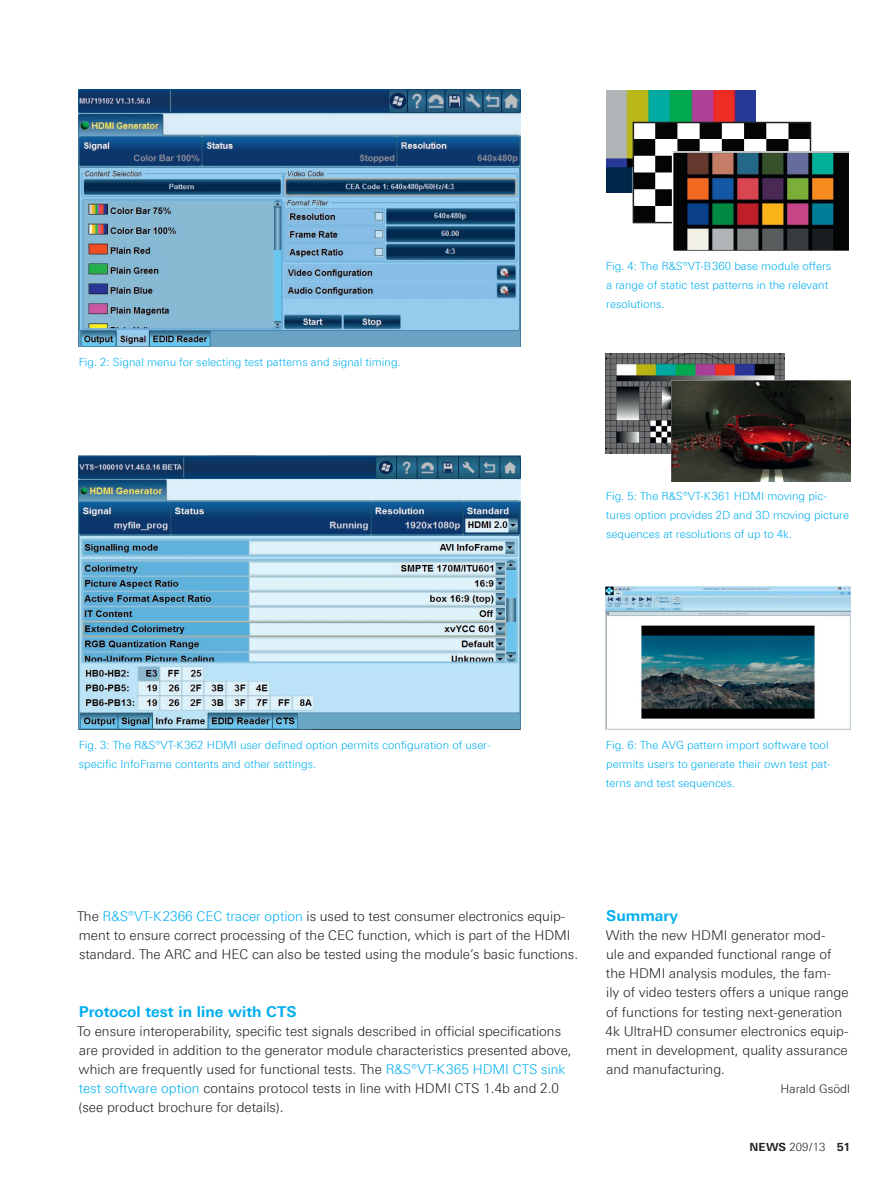
<style>
.page{position:relative;width:893px;height:1191px;background:#fff}
.page>*{position:absolute;margin:0;border:0;box-sizing:border-box;transform-origin:0 0}
._03_Überschrift_1{font:700 15px "Linotype Univers 630";color:#00aeef}
.Fließtext_oAo{font:300 13.5px/19.2px "Linotype Univers 330";color:#231f20}
.Fließtext{font:300 13.5px/19.2px "Linotype Univers 330";letter-spacing:-.005em;color:#231f20}
.Autor{font:300 12px "Linotype Univers 330";color:#231f20}
.Bildlegende{font:300 11.25px/19.2px "Linotype Univers 330";color:#00aeef}
.t1{font:700 11.25px "Linotype Univers 630";letter-spacing:.01em;color:#231f20}
.s1{color:#00aeef}
.s2{font-family:"Linotype Univers 330";font-weight:300}
</style>
<div class="page">
<img style="left:79px;top:89px;width:442px;height:257px">
<img style="left:79px;top:455px;width:442px;height:274px">
<img style="left:607px;top:90px;width:148px;height:103px">
<img style="left:635px;top:124px;width:174px;height:97px">
<div style="left:633px;top:122px;width:178px;height:101px;border:1px solid #231f20"></div>
<img style="left:674px;top:153px;width:174px;height:97px">
<div style="left:672px;top:151px;width:178px;height:101px;border:1px solid #fff"></div>
<img style="left:606px;top:353px;width:178px;height:100px">
<img style="left:672px;top:381px;width:178px;height:100px">
<img style="left:606px;top:587px;width:244px;height:142px">
<p class="Bildlegende" style="left:79px;top:352px;width:324px">Fig. 2: Signal menu for selecting test patterns and signal timing.</p>
<p class="Bildlegende" style="left:606px;top:256px;width:227px">Fig. 4: The R&amp;S®VT-B360 base module offers a range of static test patterns in the relevant resolutions.</p>
<p class="Bildlegende" style="left:606px;top:486px;width:245px">Fig. 5: The R&amp;S®VT-K361 HDMI moving pic&shy;tures option provides 2D and 3D moving picture sequences at resolutions of up to 4k.</p>
<p class="Bildlegende" style="left:79px;top:735px;width:413px">Fig. 3: The R&amp;S®VT-K362 HDMI user defined option permits configuration of user&shy;specific InfoFrame contents and other settings.</p>
<p class="Bildlegende" style="left:606px;top:735px;width:226px">Fig. 6: The AVG pattern import software tool permits users to generate their own test pat&shy;terns and test sequences.</p>
<p class="Fließtext" style="left:77px;top:906px;width:502px">The <span class="s1">R&amp;S®VT-K2366 CEC tracer option</span> is used to test consumer electronics equip&shy;ment to ensure correct processing of the CEC function, which is part of the HDMI standard. The ARC and HEC can also be tested using the module’s basic functions.</p>
<p class="_03_Überschrift_1" style="left:79px;top:1002px;width:219px">Protocol test in line with CTS</p>
<p class="Fließtext_oAo" style="left:77px;top:1021px;width:496px">To ensure interoperability, specific test signals described in official specifications are provided in addition to the generator module characteristics presented above, which are frequently used for functional tests. The <span class="s1">R&amp;S®VT-K365 HDMI CTS sink test software option</span> contains protocol tests in line with HDMI CTS 1.4b and 2.0 (see product brochure for details).</p>
<p class="_03_Überschrift_1" style="left:606px;top:906px;width:73px">Summary</p>
<p class="Fließtext_oAo" style="left:605px;top:925px;width:245px">With the new HDMI generator mod-<br>ule and expanded functional range of the HDMI analysis modules, the fam-<br>ily of video testers offers a unique range of functions for testing next-generation 4k UltraHD consumer electronics equip&shy;ment in development, quality assurance and manufacturing.</p>
<p class="Autor" style="left:780px;top:1081px;width:71px">Harald Gsödl</p>
<p class="t1" style="left:749px;top:1139px;width:102px">NEWS <span class="s2">209/13</span> 51</p>
</div>
